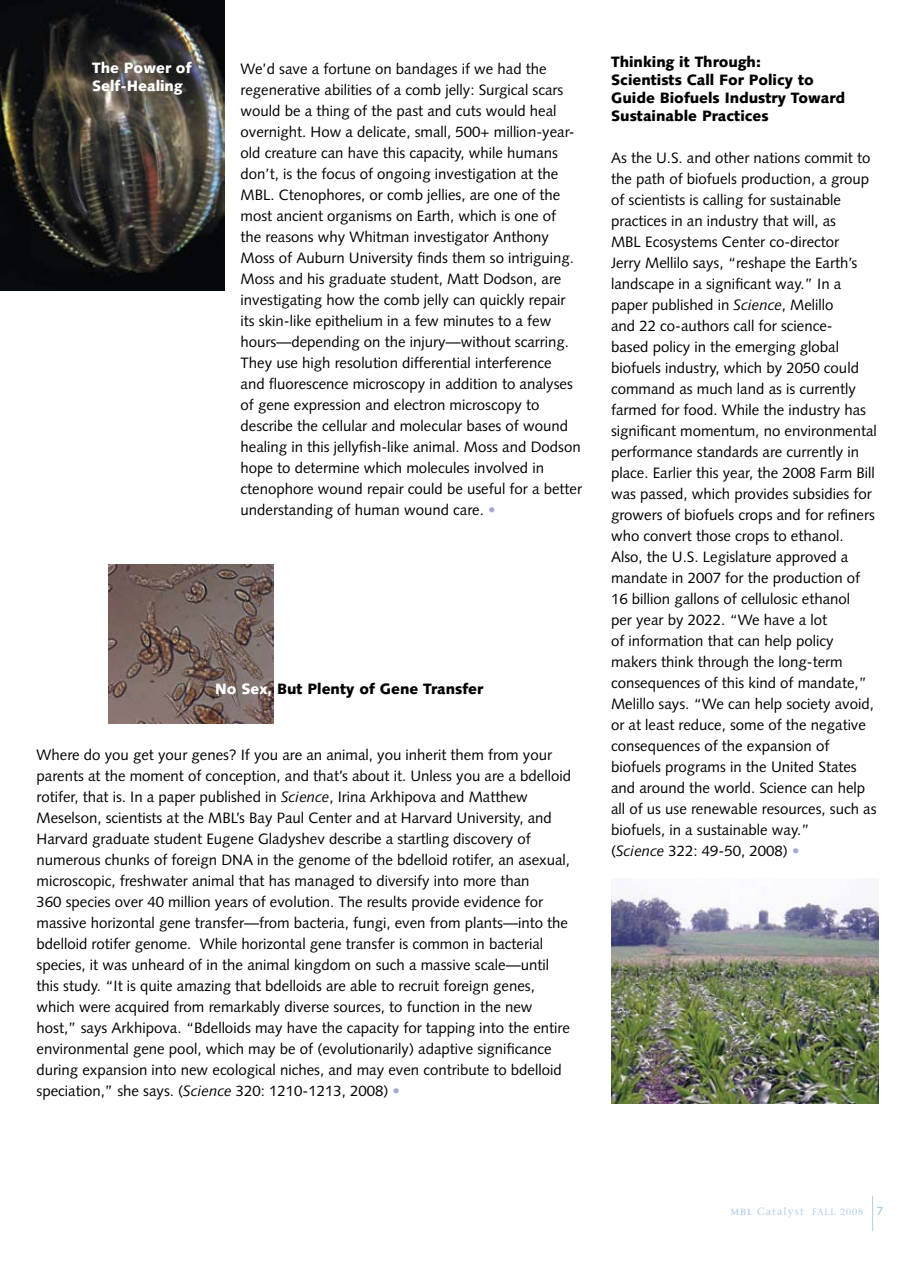
<style>
.page{position:relative;width:918px;height:1269px;background:#fff}
.page>*{position:absolute;margin:0;border:0;box-sizing:border-box;transform-origin:0 0}
.t1{font:15px/21px "Syntax";color:#000}
.t2{font:900 15px/18px "Syntax";color:#000}
.t3{font:900 15px/18px "Syntax";color:#fff}
.t4{font:10.5px "Stone Serif";letter-spacing:.1em;color:#b3cee1}
.s1{color:#a3a7d4}
.s2{color:#fff}
.s3{font-style:italic}
.s4{font-weight:600;font-size:9px}
.s5{font-size:9px}
.s6{font-family:"Syntax";font-weight:700;font-size:12px}
</style>
<div class="page">
<img style="left:0;top:0;width:224px;height:291px">
<img style="left:611px;top:893px;width:267px;height:211px">
<img style="left:109px;top:564px;width:165px;height:159px">
<hr style="left:872px;top:1196px;width:1px;height:35px;background:#b3cee1">
<p class="t3" style="left:92px;top:59px;width:101px">The Power of<br>Self-Healing</p>
<p class="t1" style="left:241px;top:59px;width:343px">We’d save a fortune on bandages if we had the regenerative abilities of a comb jelly: Surgical scars would be a thing of the past and cuts would heal overnight. How a delicate, small, 500+ million-year&shy;old creature can have this capacity, while humans don’t, is the focus of ongoing investigation at the MBL. Ctenophores, or comb jellies, are one of the most ancient organisms on Earth, which is one of<br>the reasons why Whitman investigator Anthony Moss of Auburn University finds them so intriguing.<br>Moss and his graduate student, Matt Dodson, are investigating how the comb jelly can quickly repair its skin-like epithelium in a few minutes to a few hours—depending on the injury—without scarring.<br>They use high resolution differential interference<br>and fluorescence microscopy in addition to analyses of gene expression and electron microscopy to describe the cellular and molecular bases of wound healing in this jellyfish-like animal. Moss and Dodson hope to determine which molecules involved in ctenophore wound repair could be useful for a better understanding of human wound care. <span class="s1">•</span></p>
<p class="t2" style="left:215px;top:680px;width:270px"><span class="s2">No Sex,</span> But Plenty of Gene Transfer</p>
<p class="t1" style="left:37px;top:744px;width:536px">Where do you get your genes? If you are an animal, you inherit them from your parents at the moment of conception, and that’s about it. Unless you are a bdelloid rotifer, that is. In a paper published in <span class="s3">Science</span>, Irina Arkhipova and Matthew Meselson, scientists at the MBL’s Bay Paul Center and at Harvard University, and Harvard graduate student Eugene Gladyshev describe a startling discovery of numerous chunks of foreign DNA in the genome of the bdelloid rotifer, an asexual, microscopic, freshwater animal that has managed to diversify into more than<br>360 species over 40 million years of evolution. The results provide evidence for massive horizontal gene transfer—from bacteria, fungi, even from plants—into the bdelloid rotifer genome. While horizontal gene transfer is common in bacterial species, it was unheard of in the animal kingdom on such a massive scale—until this study. “It is quite amazing that bdelloids are able to recruit foreign genes, which were acquired from remarkably diverse sources, to function in the new host,” says Arkhipova. “Bdelloids may have the capacity for tapping into the entire environmental gene pool, which may be of (evolutionarily) adaptive significance during expansion into new ecological niches, and may even contribute to bdelloid speciation,” she says. (<span class="s3">Science</span> 320: 1210-1213, 2008) <span class="s1">•</span></p>
<p class="t2" style="left:611px;top:53px;width:236px">Thinking it Through:<br>Scientists Call For Policy to<br>Guide Biofuels Industry Toward<br>Sustainable Practices</p>
<p class="t1" style="left:611px;top:148px;width:267px">As the U.S. and other nations commit to the path of biofuels production, a group of scientists is calling for sustainable practices in an industry that will, as<br>MBL Ecosystems Center co-director<br>Jerry Mellilo says, “reshape the Earth’s landscape in a significant way.” In a paper published in <span class="s3">Science</span>, Melillo<br>and 22 co-authors call for science-<br>based policy in the emerging global biofuels industry, which by 2050 could command as much land as is currently farmed for food. While the industry has significant momentum, no environmental performance standards are currently in place. Earlier this year, the 2008 Farm Bill was passed, which provides subsidies for growers of biofuels crops and for refiners who convert those crops to ethanol.<br>Also, the U.S. Legislature approved a mandate in 2007 for the production of 16 billion gallons of cellulosic ethanol<br>per year by 2022. “We have a lot<br>of information that can help policy makers think through the long-term consequences of this kind of mandate,” Melillo says. “We can help society avoid, or at least reduce, some of the negative consequences of the expansion of biofuels programs in the United States and around the world. Science can help all of us use renewable resources, such as biofuels, in a sustainable way.”<br>(<span class="s3">Science</span> 322: 49-50, 2008) <span class="s1">•</span></p>
<p class="t4" style="left:730px;top:1205px;width:155px"><span class="s4">MBL</span> Catalyst <span class="s5">FALL 2008</span> <span class="s6">7</span></p>
</div>
